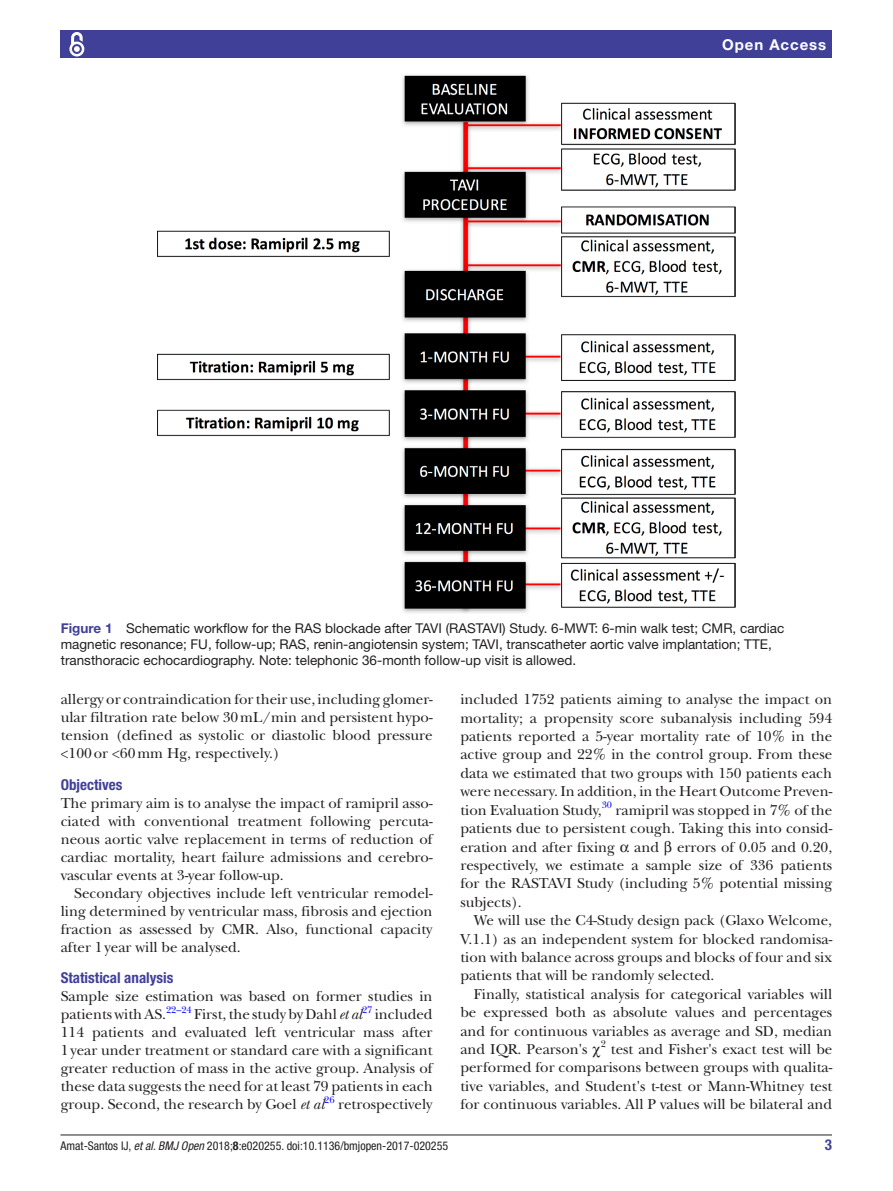
<style>
.page{position:relative;width:893px;height:1191px;background:#fff}
.page>*{position:absolute;margin:0;border:0;box-sizing:border-box;transform-origin:0 0}
.t1{font:15px/18.5px "New Baskerville";color:#231f20;text-align:justify}
.t2{font:700 condensed 15px "Helvetica Neue LT Std";color:#414099}
.t3{font:700 15px "Helvetica Neue LT Std";letter-spacing:.065em;color:#fff}
.t4{font:13.5px/16.2px "Helvetica Neue LT Std";color:#231f20}
.t5{font:condensed 12px "Helvetica Neue LT Std";color:#231f20}
.t6{font:9.9px "New Baskerville";color:#00f}
.t7{font:9.9px "New Baskerville";color:#231f20}
.s1{font-weight:700;color:#414099}
.s2{font-style:italic}
.s3{font-weight:700}
</style>
<div class="page">
<hr style="left:61px;top:1134px;width:771px;height:1px;background:#231f20">
<div style="left:61px;top:31px;width:771px;height:27px;background:#414099"></div>
<svg style="left:69px;top:32px;width:16px;height:25px"></svg>
<img style="left:157px;top:75px;width:579px;height:538px">
<p class="t3" style="left:722px;top:35px;width:106px">Open Access</p>
<p class="t4" style="left:61px;top:620px;width:725px"><span class="s1">Figure 1</span> Schematic workflow for the RAS blockade after TAVI (RASTAVI) Study. 6-MWT: 6-min walk test; CMR, cardiac magnetic resonance; FU, follow-up; RAS, renin-angiotensin system; TAVI, transcatheter aortic valve implantation; TTE, transthoracic echocardiography. Note: telephonic 36-month follow-up visit is allowed.</p>
<p class="t1" style="left:61px;top:690px;width:373px;line-height:18px">allergy or contraindication for their use, including glomer&shy;ular filtration rate below 30mL/min and persistent hypo&shy;tension (defined as systolic or diastolic blood pressure &lt;100or &lt;60mm Hg, respectively.)</p>
<p class="t2" style="left:61px;top:775px;width:63px">Objectives</p>
<p class="t1" style="left:61px;top:794px;width:373px;line-height:18px">The primary aim is to analyse the impact of ramipril asso&shy;ciated with conventional treatment following percuta&shy;neous aortic valve replacement in terms of reduction of cardiac mortality, heart failure admissions and cerebro&shy;vascular events at 3-year follow-up.</p>
<p class="t1" style="left:61px;top:884px;width:373px;line-height:18px;text-indent:14px">Secondary objectives include left ventricular remodel&shy;ling determined by ventricular mass, fibrosis and ejection fraction as assessed by CMR. Also, functional capacity after 1year will be analysed.</p>
<p class="t2" style="left:61px;top:969px;width:114px">Statistical analysis</p>
<p class="t1" style="left:61px;top:987px;width:373px;line-height:18px">Sample size estimation was based on former studies in patients with AS.<sup>22–24</sup> First, the study by Dahl <span class="s2">et al</span></p>
<p class="t6" style="left:362px;top:1003px;width:12px">27</p>
<p class="t1" style="left:61px;top:1005px;width:373px;line-height:18px;text-indent:314px">included 114 patients and evaluated left ventricular mass after 1year under treatment or standard care with a significant greater reduction of mass in the active group. Analysis of these data suggests the need for at least 79 patients in each group. Second, the research by Goel <span class="s2">et al</span><sup>26</sup> retrospectively</p>
<p class="t1" style="left:460px;top:690px;width:373px">included 1752 patients aiming to analyse the impact on mortality; a propensity score subanalysis including 594 patients reported a 5-year mortality rate of 10% in the active group and 22% in the control group. From these data we estimated that two groups with 150 patients each were necessary. In addition, in the Heart Outcome Preven&shy;tion Evaluation Study,<sup>30</sup> ramipril was stopped in 7% of the patients due to persistent cough. Taking this into consid&shy;eration and after fixing</p>
<p class="t1" style="left:460px;top:837px;width:373px;text-indent:174px">and errors of 0.05 and 0.20, respectively, we estimate a sample size of 336 patients for the RASTAVI Study (including 5% potential missing subjects).</p>
<p class="t1" style="left:460px;top:911px;width:373px;text-indent:14px">We will use the C4-Study design pack (Glaxo Welcome, V.1.1) as an independent system for blocked randomisa&shy;tion with balance across groups and blocks of four and six patients that will be randomly selected.</p>
<p class="t1" style="left:460px;top:984px;width:373px;text-indent:14px">Finally, statistical analysis for categorical variables will be expressed both as absolute values and percentages and for continuous variables as average and SD, median and IQR. Pearson's</p>
<p class="t7" style="left:601px;top:1038px;width:7px">2</p>
<p class="t1" style="left:460px;top:1040px;width:373px;text-indent:151px">test and Fisher's exact test will be performed for comparisons between groups with qualita&shy;tive variables, and Student's t-test or Mann-Whitney test for continuous variables. All P values will be bilateral and</p>
<p class="t5" style="left:61px;top:1138px;width:389px">Amat-Santos IJ, <span class="s2">et al</span>. <span class="s2">BMJ Open</span> 2018;<span class="s3">8</span>:e020255. doi:10.1136/bmjopen-2017-020255</p>
<p class="t2" style="left:825px;top:1135px;width:9px">3</p>
</div>
